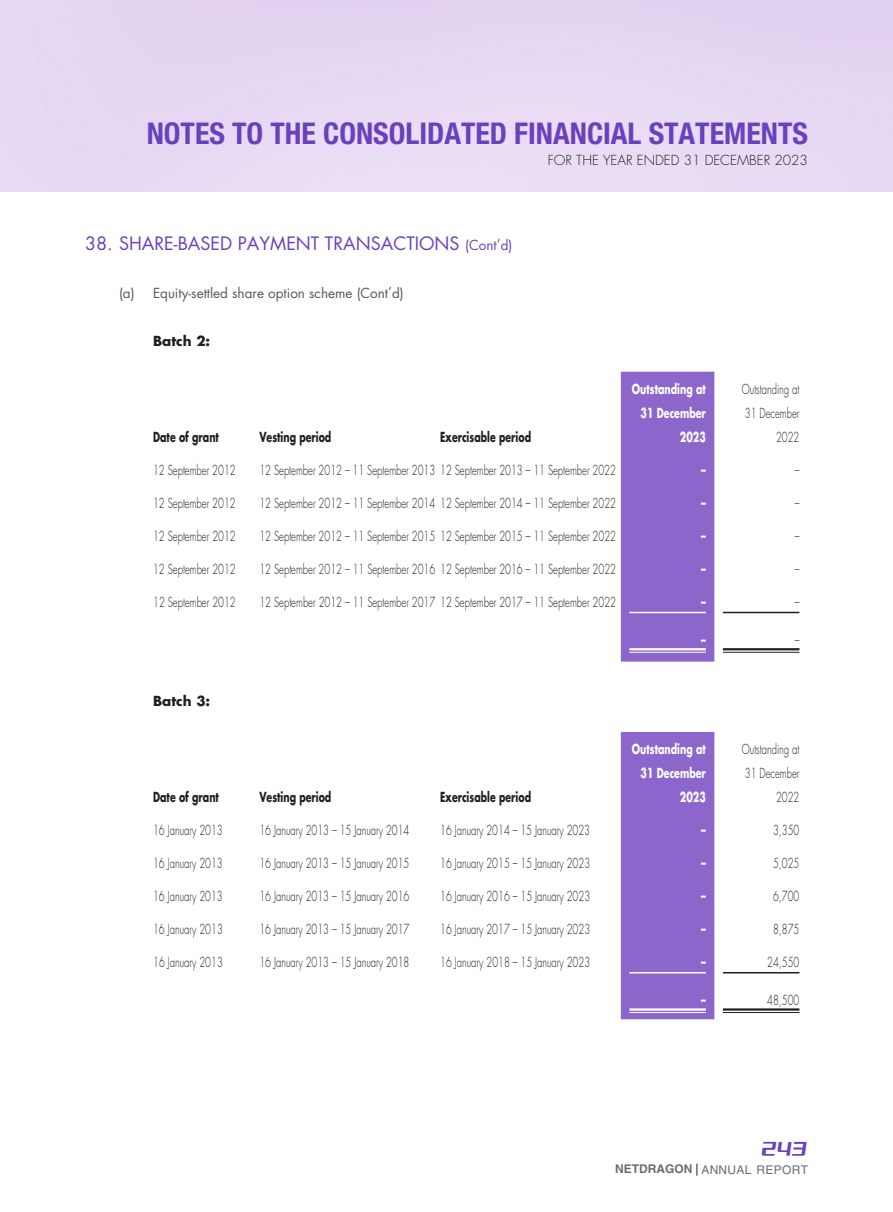
<style>
.page{position:relative;width:893px;height:1212px;background:#fff}
.page>*{position:absolute;margin:0;border:0;box-sizing:border-box;transform-origin:0 0}
.t1{font:700 condensed 30px "Helvetica Neue LT Std";color:#6a41bd}
.t2{font:18px "Futura Std";color:#6a41bd}
.t3{font:18px "DOUYU Font";color:#6a41bd}
.t4{font:300 13.5px/24px "Futura Std";color:#231f20;scale:.7 1}
.t5{font:700 13.5px "Futura Std";color:#231f20;scale:.7 1}
.t6{font:700 13.5px/24px "Futura Std";color:#fff;text-align:right;scale:.7 1}
.t7{font:13.5px "Futura Std";color:#57585a}
.t8{font:300 13.5px "Futura Std";color:#231f20}
.t9{font:700 13.5px "Futura Std";color:#231f20}
.t10{font:12px "Helvetica LT Std";letter-spacing:.025em;color:#6c6d70}
.s1{font-size:13.5px}
.s2{font-weight:700}
</style>
<div class="page">
<svg style="left:697px;top:1163px;width:1px;height:12px"></svg>
<div style="left:621px;top:372px;width:93px;height:290px;background:#8c66cb"></div>
<hr style="left:629px;top:612px;width:77px;height:1px;background:#fff">
<hr style="left:723px;top:612px;width:76px;height:1px;background:#231f20">
<hr style="left:629px;top:648px;width:77px;height:2px;background:#fff">
<hr style="left:629px;top:652px;width:77px;height:1px;background:#fff">
<hr style="left:723px;top:648px;width:76px;height:2px;background:#231f20">
<hr style="left:723px;top:652px;width:76px;height:1px;background:#231f20">
<div style="left:621px;top:732px;width:93px;height:287px;background:#8c66cb"></div>
<hr style="left:629px;top:972px;width:77px;height:1px;background:#fff">
<hr style="left:723px;top:972px;width:76px;height:1px;background:#231f20">
<hr style="left:629px;top:1008px;width:77px;height:2px;background:#fff">
<hr style="left:629px;top:1012px;width:77px;height:1px;background:#fff">
<hr style="left:723px;top:1008px;width:76px;height:2px;background:#231f20">
<hr style="left:723px;top:1012px;width:76px;height:1px;background:#231f20">
<h1 class="t1" style="left:147px;top:115px;width:663px">NOTES TO THE CONSOLIDATED FINANCIAL STATEMENTS</h1>
<p class="t8" style="left:548px;top:151px;width:261px">FOR THE YEAR ENDED 31 DECEMBER 2023</p>
<h2 class="t2" style="left:85px;top:232px;width:429px">38. SHARE-BASED PAYMENT TRANSACTIONS <span class="s1">(Cont’d)</span></h2>
<p class="t7" style="left:119px;top:284px;width:286px">(a) Equity-settled share option scheme (Cont’d)</p>
<p class="t9" style="left:153px;top:332px;width:59px">Batch 2:</p>
<p class="t6" style="left:632px;top:377px;width:107px">Outstanding at<br>31 December</p>
<p class="t4" style="left:742px;top:377px;width:84px">Outstanding at<br>31 December</p>
<p class="t5" style="left:153px;top:428px;width:96px">Date of grant</p>
<p class="t5" style="left:259px;top:428px;width:104px">Vesting period</p>
<p class="t5" style="left:440px;top:428px;width:132px">Exercisable period</p>
<p class="t6" style="left:680px;top:425px;width:39px">2023</p>
<p class="t4" style="left:776px;top:425px;width:35px">2022</p>
<p class="t4" style="left:153px;top:458px;width:120px">12 September 2012</p>
<p class="t4" style="left:259px;top:458px;width:511px">12 September 2012 – 11 September 2013 12 September 2013 – 11 September 2022</p>
<p class="t6" style="left:701px;top:458px;width:8px">–</p>
<p class="t4" style="left:795px;top:458px;width:8px">–</p>
<p class="t4" style="left:153px;top:491px;width:120px">12 September 2012</p>
<p class="t4" style="left:259px;top:491px;width:511px">12 September 2012 – 11 September 2014 12 September 2014 – 11 September 2022</p>
<p class="t6" style="left:701px;top:491px;width:8px">–</p>
<p class="t4" style="left:795px;top:491px;width:8px">–</p>
<p class="t4" style="left:153px;top:524px;width:120px">12 September 2012</p>
<p class="t4" style="left:259px;top:524px;width:511px">12 September 2012 – 11 September 2015 12 September 2015 – 11 September 2022</p>
<p class="t6" style="left:701px;top:524px;width:8px">–</p>
<p class="t4" style="left:795px;top:524px;width:8px">–</p>
<p class="t4" style="left:153px;top:557px;width:120px">12 September 2012</p>
<p class="t4" style="left:259px;top:557px;width:511px">12 September 2012 – 11 September 2016 12 September 2016 – 11 September 2022</p>
<p class="t6" style="left:701px;top:557px;width:8px">–</p>
<p class="t4" style="left:795px;top:557px;width:8px">–</p>
<p class="t4" style="left:153px;top:590px;width:120px">12 September 2012</p>
<p class="t4" style="left:259px;top:590px;width:511px">12 September 2012 – 11 September 2017 12 September 2017 – 11 September 2022</p>
<p class="t6" style="left:701px;top:590px;width:8px">–</p>
<p class="t4" style="left:795px;top:590px;width:8px">–</p>
<p class="t6" style="left:701px;top:627px;width:8px">–</p>
<p class="t4" style="left:795px;top:628px;width:8px">–</p>
<p class="t9" style="left:153px;top:692px;width:59px">Batch 3:</p>
<p class="t6" style="left:632px;top:737px;width:107px">Outstanding at<br>31 December</p>
<p class="t4" style="left:742px;top:738px;width:84px">Outstanding at<br>31 December</p>
<p class="t5" style="left:153px;top:788px;width:96px">Date of grant</p>
<p class="t5" style="left:259px;top:788px;width:104px">Vesting period</p>
<p class="t5" style="left:440px;top:788px;width:132px">Exercisable period</p>
<p class="t6" style="left:680px;top:785px;width:39px">2023</p>
<p class="t4" style="left:776px;top:786px;width:35px">2022</p>
<p class="t4" style="left:153px;top:819px;width:101px">16 January 2013</p>
<p class="t4" style="left:259px;top:819px;width:216px">16 January 2013 – 15 January 2014</p>
<p class="t4" style="left:440px;top:819px;width:216px">16 January 2014 – 15 January 2023</p>
<p class="t6" style="left:701px;top:818px;width:8px">–</p>
<p class="t4" style="left:773px;top:819px;width:39px">3,350</p>
<p class="t4" style="left:153px;top:852px;width:101px">16 January 2013</p>
<p class="t4" style="left:259px;top:852px;width:216px">16 January 2013 – 15 January 2015</p>
<p class="t4" style="left:440px;top:852px;width:216px">16 January 2015 – 15 January 2023</p>
<p class="t6" style="left:701px;top:851px;width:8px">–</p>
<p class="t4" style="left:773px;top:852px;width:39px">5,025</p>
<p class="t4" style="left:153px;top:885px;width:101px">16 January 2013</p>
<p class="t4" style="left:259px;top:885px;width:216px">16 January 2013 – 15 January 2016</p>
<p class="t4" style="left:440px;top:885px;width:216px">16 January 2016 – 15 January 2023</p>
<p class="t6" style="left:701px;top:884px;width:8px">–</p>
<p class="t4" style="left:773px;top:885px;width:39px">6,700</p>
<p class="t4" style="left:153px;top:918px;width:101px">16 January 2013</p>
<p class="t4" style="left:259px;top:918px;width:216px">16 January 2013 – 15 January 2017</p>
<p class="t4" style="left:440px;top:918px;width:216px">16 January 2017 – 15 January 2023</p>
<p class="t6" style="left:701px;top:917px;width:8px">–</p>
<p class="t4" style="left:773px;top:918px;width:39px">8,875</p>
<p class="t4" style="left:153px;top:951px;width:101px">16 January 2013</p>
<p class="t4" style="left:259px;top:951px;width:216px">16 January 2013 – 15 January 2018</p>
<p class="t4" style="left:440px;top:951px;width:216px">16 January 2018 – 15 January 2023</p>
<p class="t6" style="left:701px;top:950px;width:8px">–</p>
<p class="t4" style="left:767px;top:951px;width:48px">24,550</p>
<p class="t6" style="left:701px;top:987px;width:8px">–</p>
<p class="t4" style="left:767px;top:988px;width:48px">48,500</p>
<h2 class="t3" style="left:761px;top:1138px;width:49px">243</h2>
<p class="t10" style="left:615px;top:1162px;width:194px"><span class="s2">NETDRAGON</span> ANNUAL REPORT</p>
</div>
